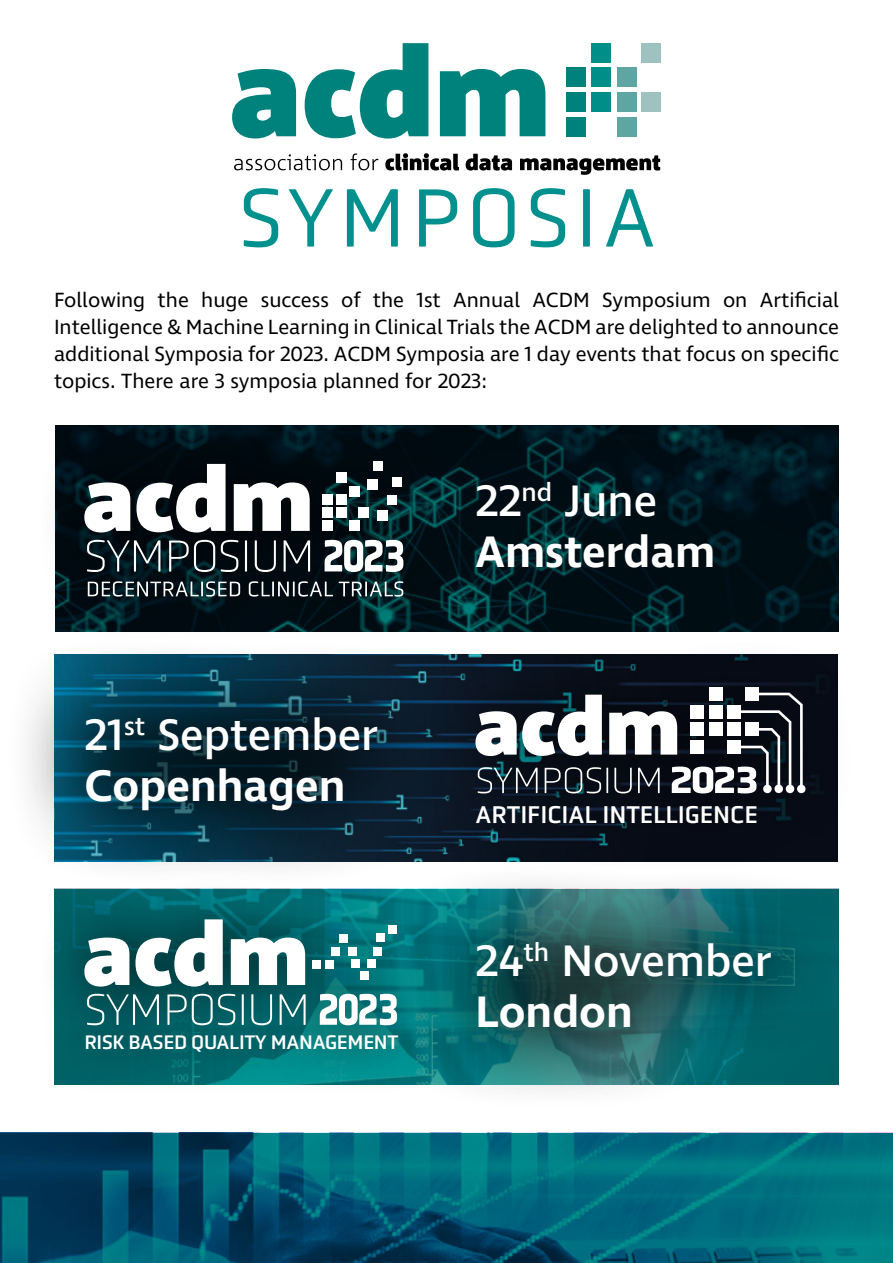
<style>
.page{position:relative;width:893px;height:1263px;background:#fff}
.page>*{position:absolute;margin:0;border:0;box-sizing:border-box;transform-origin:0 0}
.t1{font:85.5px "Obvia";letter-spacing:.06em;color:#00918e}
.t2{font:500 45px/50.8px "Ingra";color:#fff}
.t3{font:600 45px/51px "Ingra";color:#fff}
.t4{font:24.9px "Obvia";letter-spacing:-.005em;color:#fff}
.t5{font:21px/27px "Ingra";color:#000;text-align:justify}
.t6{font:20.25px "Obvia";letter-spacing:-.015em;color:#fff}
.s1{font-weight:600}
.s2{font-weight:500}
</style>
<div class="page">
<svg style="left:232px;top:69px;width:64px;height:70px"></svg>
<svg style="left:305px;top:43px;width:123px;height:96px"></svg>
<svg style="left:440px;top:69px;width:105px;height:67px"></svg>
<div style="left:566px;top:117px;width:19px;height:19px;background:#00827c"></div>
<div style="left:566px;top:92px;width:19px;height:20px;background:#00827c"></div>
<div style="left:566px;top:68px;width:19px;height:19px;background:#00827c"></div>
<div style="left:591px;top:92px;width:20px;height:20px;background:#008e89"></div>
<div style="left:591px;top:68px;width:20px;height:19px;background:#008e89"></div>
<div style="left:617px;top:117px;width:19px;height:19px;background:#5fa6a2"></div>
<div style="left:617px;top:92px;width:19px;height:20px;background:#5fa6a2"></div>
<div style="left:617px;top:68px;width:19px;height:19px;background:#5fa6a2"></div>
<div style="left:641px;top:92px;width:20px;height:20px;background:#9dc2c0"></div>
<div style="left:591px;top:43px;width:20px;height:19px;background:#008e89"></div>
<div style="left:641px;top:43px;width:20px;height:19px;background:#9dc2c0"></div>
<svg style="left:234px;top:154px;width:108px;height:16px"></svg>
<svg style="left:351px;top:153px;width:27px;height:17px"></svg>
<svg style="left:385px;top:153px;width:74px;height:18px"></svg>
<svg style="left:466px;top:154px;width:46px;height:17px"></svg>
<svg style="left:520px;top:155px;width:140px;height:20px"></svg>
<svg style="left:452px;top:425px;width:387px;height:206px;background:#00161d"></svg>
<div style="left:425px;top:636px;width:430px;height:238px;background:#000;opacity:.75"></div>
<div style="left:709px;top:687px;width:14px;height:14px;background:#fff"></div>
<div style="left:745px;top:687px;width:14px;height:14px;background:#fff"></div>
<svg style="left:797px;top:785px;width:9px;height:8px"></svg>
<svg style="left:475px;top:693px;width:328px;height:100px"></svg>
<div style="left:36px;top:415px;width:416px;height:231px;background:#000;opacity:.75"></div>
<svg style="left:84px;top:482px;width:46px;height:50px"></svg>
<svg style="left:136px;top:464px;width:90px;height:68px"></svg>
<svg style="left:234px;top:482px;width:76px;height:49px"></svg>
<div style="left:387px;top:495px;width:9px;height:9px;background:#fff"></div>
<div style="left:373px;top:461px;width:9px;height:9px;background:#fff"></div>
<div style="left:392px;top:477px;width:9px;height:9px;background:#fff"></div>
<div style="left:322px;top:521px;width:11px;height:10px;background:#fff"></div>
<div style="left:322px;top:508px;width:11px;height:10px;background:#fff"></div>
<div style="left:322px;top:495px;width:11px;height:10px;background:#fff"></div>
<div style="left:336px;top:508px;width:10px;height:10px;background:#fff"></div>
<div style="left:336px;top:495px;width:10px;height:10px;background:#fff"></div>
<div style="left:349px;top:521px;width:11px;height:10px;background:#fff"></div>
<div style="left:358px;top:508px;width:10px;height:10px;background:#fff"></div>
<div style="left:349px;top:487px;width:11px;height:10px;background:#fff"></div>
<div style="left:377px;top:510px;width:11px;height:11px;background:#fff"></div>
<div style="left:336px;top:472px;width:10px;height:10px;background:#fff"></div>
<div style="left:368px;top:479px;width:10px;height:10px;background:#fff"></div>
<svg style="left:87px;top:540px;width:73px;height:32px;background:#303f45"></svg>
<svg style="left:169px;top:540px;width:46px;height:32px"></svg>
<svg style="left:221px;top:540px;width:17px;height:32px"></svg>
<svg style="left:245px;top:540px;width:2px;height:32px"></svg>
<svg style="left:255px;top:540px;width:21px;height:32px"></svg>
<svg style="left:284px;top:540px;width:26px;height:32px"></svg>
<svg style="left:325px;top:540px;width:78px;height:32px"></svg>
<svg style="left:249px;top:581px;width:84px;height:16px"></svg>
<svg style="left:339px;top:581px;width:64px;height:16px"></svg>
<svg style="left:88px;top:581px;width:152px;height:16px"></svg>
<div style="left:37px;top:873px;width:407px;height:225px;background:#000;opacity:.75"></div>
<svg style="left:84px;top:937px;width:45px;height:49px"></svg>
<svg style="left:135px;top:919px;width:88px;height:67px"></svg>
<svg style="left:231px;top:937px;width:74px;height:48px"></svg>
<svg style="left:87px;top:994px;width:72px;height:31px;background:#327679"></svg>
<svg style="left:167px;top:994px;width:68px;height:31px;background:#357c7f"></svg>
<svg style="left:242px;top:994px;width:2px;height:31px"></svg>
<svg style="left:251px;top:994px;width:21px;height:31px"></svg>
<svg style="left:280px;top:994px;width:26px;height:31px"></svg>
<svg style="left:320px;top:994px;width:75px;height:31px"></svg>
<div style="left:313px;top:960px;width:8px;height:9px;background:#fff"></div>
<div style="left:325px;top:960px;width:9px;height:9px;background:#fff"></div>
<div style="left:331px;top:947px;width:9px;height:8px;background:#fff"></div>
<div style="left:351px;top:959px;width:9px;height:9px;background:#fff"></div>
<div style="left:348px;top:947px;width:9px;height:8px;background:#fff"></div>
<div style="left:360px;top:971px;width:8px;height:9px;background:#fff"></div>
<div style="left:368px;top:959px;width:8px;height:9px;background:#fff"></div>
<div style="left:373px;top:947px;width:9px;height:8px;background:#fff"></div>
<div style="left:388px;top:925px;width:9px;height:9px;background:#fff"></div>
<div style="left:339px;top:934px;width:9px;height:8px;background:#fff"></div>
<div style="left:376px;top:933px;width:9px;height:9px;background:#fff"></div>
<div style="left:4px;top:636px;width:452px;height:253px;background:#000;opacity:.9"></div>
<div style="left:395px;top:862px;width:455px;height:249px;background:#000;opacity:.9"></div>
<img style="left:0;top:1133px;width:893px;height:130px">
<h1 class="t1" style="left:239px;top:168px;width:419px">SYMPOSIA</h1>
<p class="t5" style="left:54px;top:288px;width:786px">Following the huge success of the 1st Annual ACDM Symposium on Artificial Intelligence &amp; Machine Learning in Clinical Trials the ACDM are delighted to announce additional Symposia for 2023. ACDM Symposia are 1 day events that focus on specific topics. There are 3 symposia planned for 2023:</p>
<h2 class="t2" style="left:84px;top:711px;width:296px">21<sup>st</sup> September<br><span class="s1">Copenhagen</span></h2>
<p class="t6" style="left:84px;top:1030px;width:316px">RISK BASED QUALITY MANAGEMENT</p>
<h2 class="t3" style="left:475px;top:478px;width:242px"><span class="s2">22</span><sup>nd</sup> <span class="s2">June<br></span>Amsterdam</h2>
<p class="t4" style="left:475px;top:799px;width:284px">ARTIFICIAL INTELLIGENCE</p>
<h2 class="t2" style="left:475px;top:938px;width:298px">24<sup>th</sup> November<br><span class="s1">London</span></h2>
</div>
